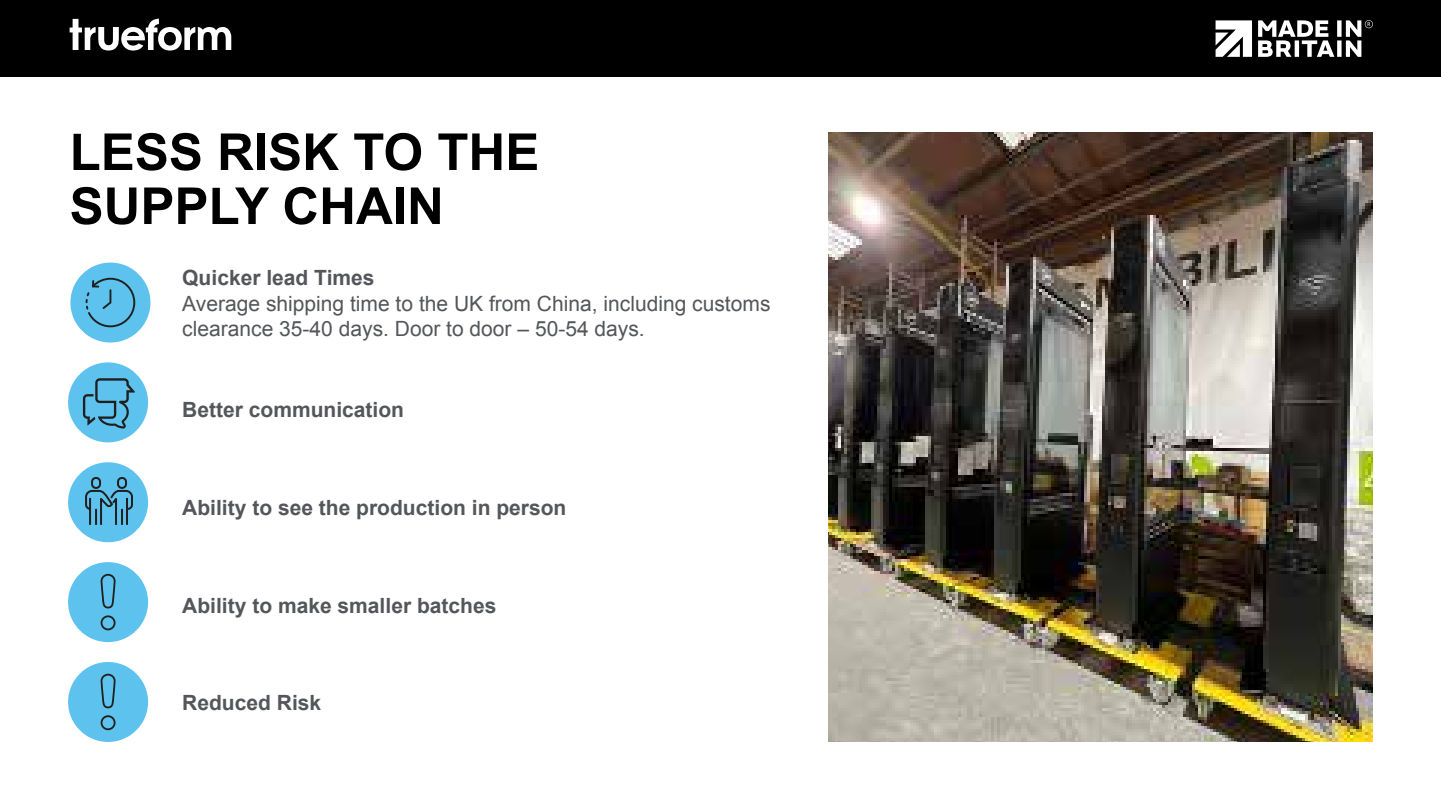
<style>
.page{position:relative;width:1441px;height:810px;background:#fff}
.page>*{position:absolute;margin:0;border:0;box-sizing:border-box;transform-origin:0 0}
.t1{font:700 51px/54px "Arial";color:#000}
.t2{font:700 21px "Arial";color:#54565a}
.t3{font:21px/25.5px "Arial";color:#54565a}
</style>
<div class="page">
<div style="left:0;top:0;width:1440px;height:77px;background:#000"></div>
<svg style="left:70px;top:19px;width:161px;height:32px"></svg>
<svg style="left:1215px;top:20px;width:36px;height:37px"></svg>
<svg style="left:1258px;top:20px;width:114px;height:37px"></svg>
<img style="left:828px;top:133px;width:544px;height:609px">
<div style="left:68px;top:362px;width:80px;height:80px;background:#5dc3ee;border-radius:50%"></div>
<svg style="left:83px;top:378px;width:52px;height:51px"></svg>
<div style="left:70px;top:263px;width:80px;height:80px;background:#5dc3ee;border-radius:50%"></div>
<svg style="left:86px;top:278px;width:49px;height:49px"></svg>
<div style="left:68px;top:462px;width:80px;height:80px;background:#5dc3ee;border-radius:50%"></div>
<svg style="left:85px;top:477px;width:48px;height:48px"></svg>
<div style="left:68px;top:562px;width:80px;height:80px;background:#5dc3ee;border-radius:50%"></div>
<svg style="left:100px;top:573px;width:16px;height:58px"></svg>
<div style="left:68px;top:662px;width:80px;height:80px;background:#5dc3ee;border-radius:50%"></div>
<svg style="left:100px;top:673px;width:16px;height:58px"></svg>
<h1 class="t1" style="left:70px;top:127px;width:471px">LESS RISK TO THE<br>SUPPLY CHAIN</h1>
<p class="t2" style="left:182px;top:264px;width:194px">Quicker lead Times</p>
<p class="t3" style="left:182px;top:291px;width:589px">Average shipping time to the UK from China, including customs clearance 35-40 days. Door to door – 50-54 days.</p>
<p class="t2" style="left:182px;top:396px;width:223px">Better communication</p>
<p class="t2" style="left:182px;top:494px;width:385px">Ability to see the production in person</p>
<p class="t2" style="left:182px;top:591px;width:315px">Ability to make smaller batches</p>
<p class="t2" style="left:182px;top:689px;width:140px">Reduced Risk</p>
</div>
